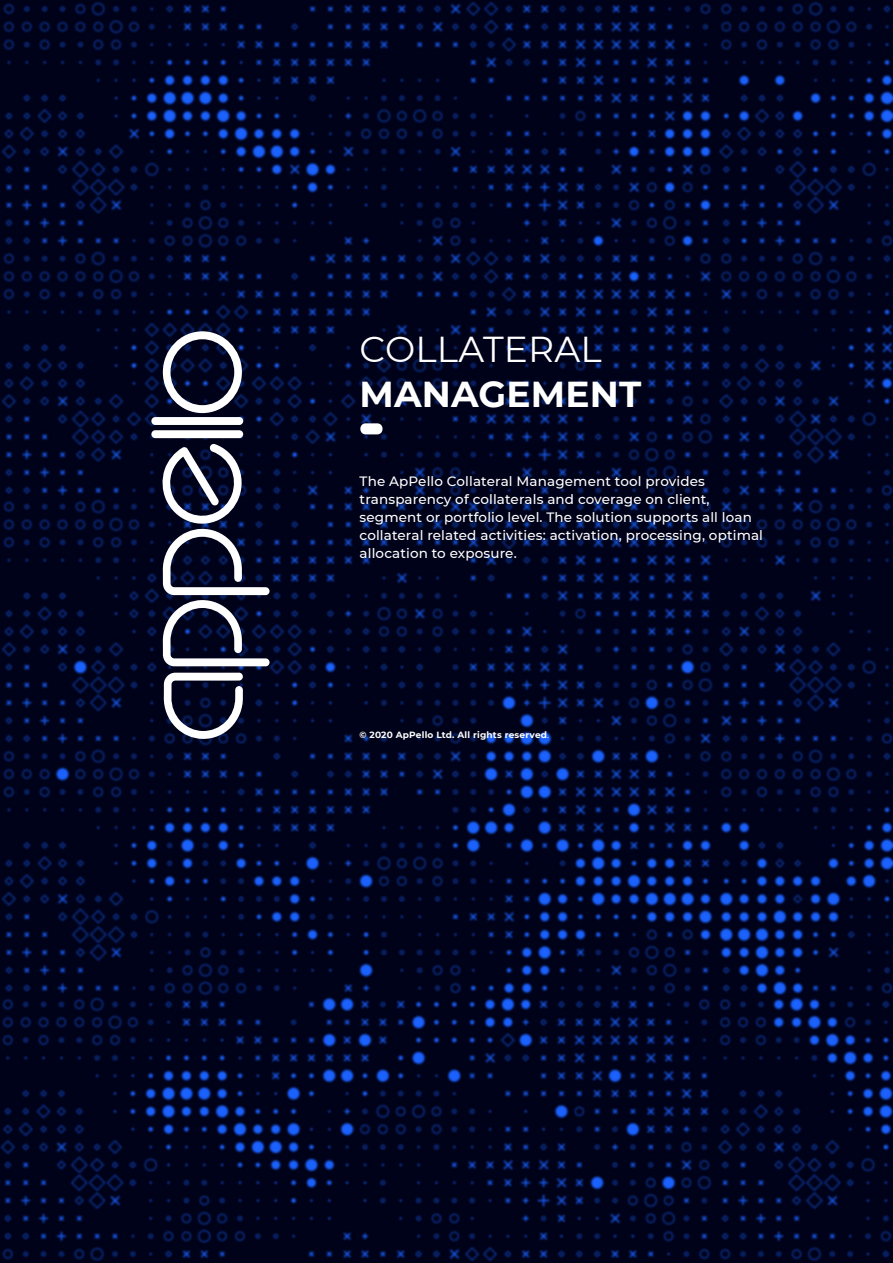
<style>
.page{position:relative;width:893px;height:1263px;background:#fff}
.page>*{position:absolute;margin:0;border:0;box-sizing:border-box;transform-origin:0 0}
.Cím_Címlap{font:36px "Montserrat";letter-spacing:.005em;color:#fff}
.Cím_Címlap-2{font:700 36px "Montserrat";letter-spacing:.005em;color:#fff}
.Címlap_Body{font:500 13.5px/18px "Montserrat";letter-spacing:.01em;color:#fff}
.Címlap_Body-2{font:700 9px "Montserrat";letter-spacing:.02em;color:#fefefe}
.s1{font-weight:400}
</style>
<div class="page">
<img style="left:0;top:0;width:893px;height:1263px">
<div style="left:360px;top:423px;width:22px;height:11px;background:#fff;border-radius:5px"></div>
<svg style="left:151px;top:331px;width:119px;height:408px;fill:#000219"></svg>
<p class="Cím_Címlap" style="left:360px;top:325px;width:243px">COLLATERAL</p>
<p class="Cím_Címlap-2" style="left:360px;top:369px;width:283px">MANAGEMENT</p>
<p class="Címlap_Body" style="left:360px;top:472px;width:405px">The ApPello Collateral Management tool provides transparency of collaterals and coverage on client, segment or portfolio level. The solution supports all loan collateral related activities: activation, processing, optimal allocation to exposure.</p>
<p class="Címlap_Body-2" style="left:360px;top:728px;width:191px">© 2020 ApPello Ltd. All rights reserved<span class="s1">.</span></p>
</div>
